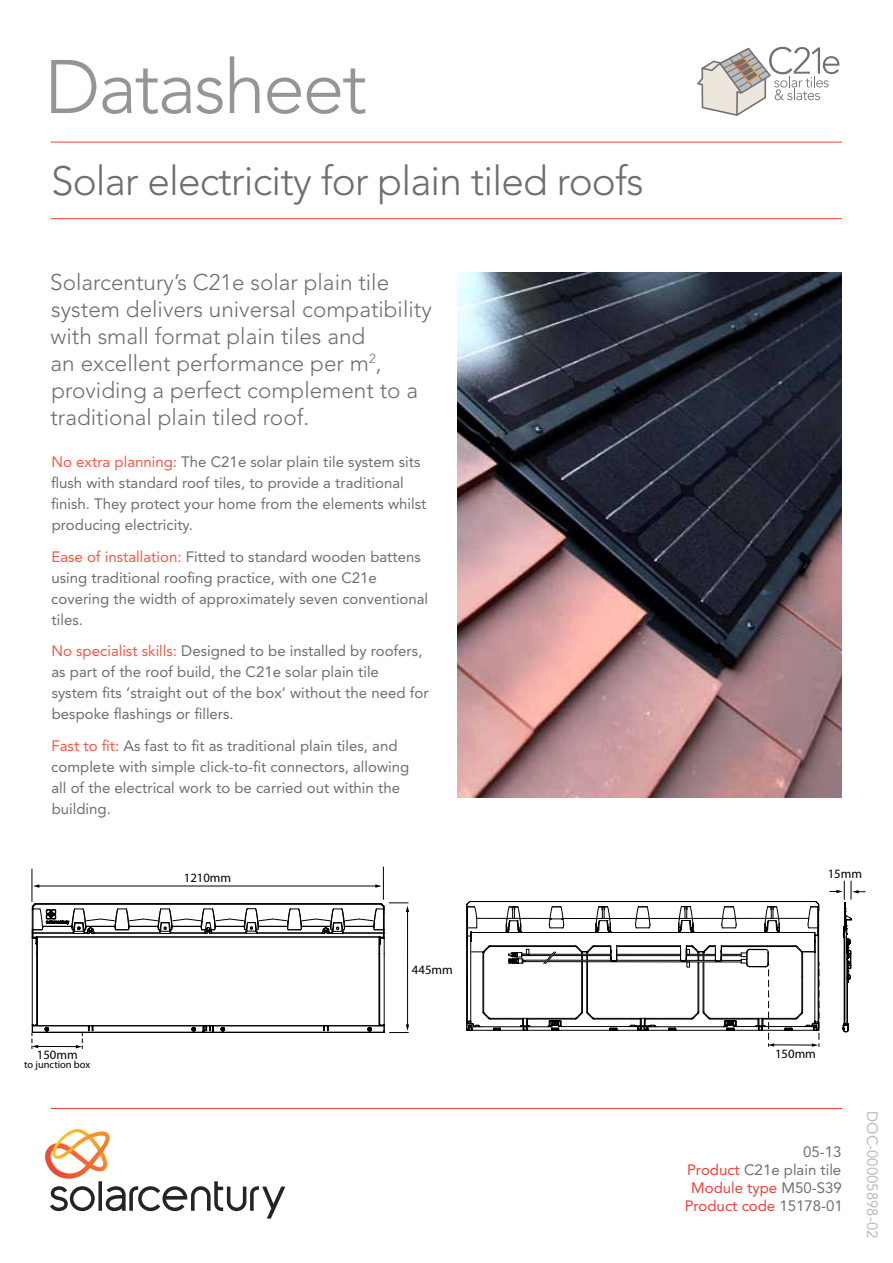
<style>
.page{position:relative;width:893px;height:1263px;background:#fff}
.page>*{position:absolute;margin:0;border:0;box-sizing:border-box;transform-origin:0 0}
.t1{font:300 75px "Avenir LT Std";letter-spacing:-.03em;color:#939598}
.t2{font:300 40.5px "Avenir LT Std";letter-spacing:-.02em;color:#6d6e71}
.t3{font:300 22.5px/27px "Avenir LT Std";color:#6d6e71}
.t4{font:15px/21px "Avenir LT Std";color:#6d6e71}
.t5{font:15px/18px "Avenir LT Std";color:#707074;text-align:right}
.t6{font:15px "Avenir LT Std";color:#bbbcbe}
.t7{font:12.75px "Myriad Pro";color:#000}
.t8{font:10.35px "Myriad Pro";color:#000}
.s1{color:#f15845}
.s2{color:#ef4136}
</style>
<div class="page">
<svg style="left:45px;top:1129px;width:240px;height:89px"></svg>
<svg style="left:697px;top:47px;width:142px;height:69px"></svg>
<hr style="left:51px;top:1108px;width:791px;height:1px;background:#ef4136">
<hr style="left:51px;top:218px;width:791px;height:1px;background:#ef4136">
<hr style="left:51px;top:142px;width:791px;height:1px;background:#ef4136">
<img style="left:457px;top:272px;width:385px;height:525px">
<hr style="left:383px;top:866px;width:1px;height:34px;background:#000">
<hr style="left:384px;top:954px;width:1px;height:70px;background:#000">
<hr style="left:32px;top:938px;width:1px;height:86px;background:#000">
<hr style="left:213px;top:1032px;width:171px;height:1px;background:#000">
<hr style="left:328px;top:1025px;width:56px;height:1px;background:#000">
<hr style="left:213px;top:1025px;width:111px;height:1px;background:#000">
<svg style="left:323px;top:1025px;width:6px;height:6px"></svg>
<hr style="left:32px;top:1032px;width:171px;height:1px;background:#000">
<hr style="left:93px;top:1025px;width:110px;height:1px;background:#000">
<hr style="left:32px;top:1025px;width:56px;height:1px;background:#000">
<svg style="left:367px;top:1026px;width:5px;height:6px"></svg>
<svg style="left:220px;top:1026px;width:5px;height:6px"></svg>
<svg style="left:44px;top:1026px;width:5px;height:6px"></svg>
<svg style="left:191px;top:1026px;width:5px;height:6px"></svg>
<hr style="left:379px;top:937px;width:1px;height:89px;background:#000">
<hr style="left:37px;top:937px;width:1px;height:89px;background:#000">
<svg style="left:203px;top:1025px;width:11px;height:8px"></svg>
<hr style="left:32px;top:869px;width:1px;height:33px;background:#000">
<hr style="left:38px;top:886px;width:338px;height:1px;background:#000">
<svg style="left:375px;top:884px;width:7px;height:4px"></svg>
<svg style="left:33px;top:884px;width:6px;height:4px"></svg>
<hr style="left:407px;top:911px;width:1px;height:115px;background:#000">
<svg style="left:32px;top:902px;width:377px;height:53px"></svg>
<svg style="left:378px;top:1024px;width:31px;height:9px"></svg>
<hr style="left:37px;top:1046px;width:40px;height:1px;background:#000">
<svg style="left:76px;top:1025px;width:18px;height:24px"></svg>
<svg style="left:32px;top:1024px;width:6px;height:25px"></svg>
<svg style="left:829px;top:881px;width:36px;height:151px"></svg>
<svg style="left:466px;top:901px;width:354px;height:146px"></svg>
<h1 class="t1" style="left:45px;top:43px;width:324px">Datasheet</h1>
<h2 class="t2" style="left:51px;top:158px;width:594px">Solar electricity for plain tiled roofs</h2>
<h3 class="t3" style="left:50px;top:269px;width:383px">Solarcentury’s C21e solar plain tile system delivers universal compatibility with small format plain tiles and<br>an excellent performance per m<sup>2</sup>, providing a perfect complement to a traditional plain tiled roof.</h3>
<p class="t4" style="left:51px;top:452px;width:377px"><span class="s1">No extra planning:</span> The C21e solar plain tile system sits flush with standard roof tiles, to provide a traditional finish. They protect your home from the elements whilst producing electricity.</p>
<p class="t4" style="left:51px;top:546px;width:378px"><span class="s1">Ease of installation:</span> Fitted to standard wooden battens using traditional roofing practice, with one C21e covering the width of approximately seven conventional tiles.</p>
<p class="t4" style="left:52px;top:641px;width:379px"><span class="s1">No specialist skills:</span> Designed to be installed by roofers, as part of the roof build, the C21e solar plain tile system fits ‘straight out of the box’ without the need for bespoke flashings or fillers.</p>
<p class="t4" style="left:51px;top:735px;width:359px"><span class="s1">Fast to fit:</span> As fast to fit as traditional plain tiles, and complete with simple click-to-fit connectors, allowing all of the electrical work to be carried out within the building.</p>
<p class="t7" style="left:152px;top:669px;width:49px">1210mm</p>
<p class="t7" style="left:380px;top:761px;width:42px">445mm</p>
<p class="t7" style="left:37px;top:1046px;width:42px">150mm</p>
<p class="t8" style="left:24px;top:1058px;width:68px">to junction box</p>
<p class="t7" style="left:184px;top:870px;width:49px">1210mm</p>
<p class="t7" style="left:412px;top:961px;width:42px">445mm</p>
<p class="t7" style="left:828px;top:866px;width:36px">15mm</p>
<p class="t7" style="left:775px;top:1046px;width:42px">150mm</p>
<p class="t5" style="left:685px;top:1143px;width:160px">05-13<br><span class="s2">Product</span> C21e plain tile<br><span class="s2">Module type</span> M50-S39<br><span class="s2">Product code</span> 15178-01</p>
<p class="t6" style="left:881px;top:1111px;width:129px;rotate:90deg">DOC-00005898-02</p>
</div>
